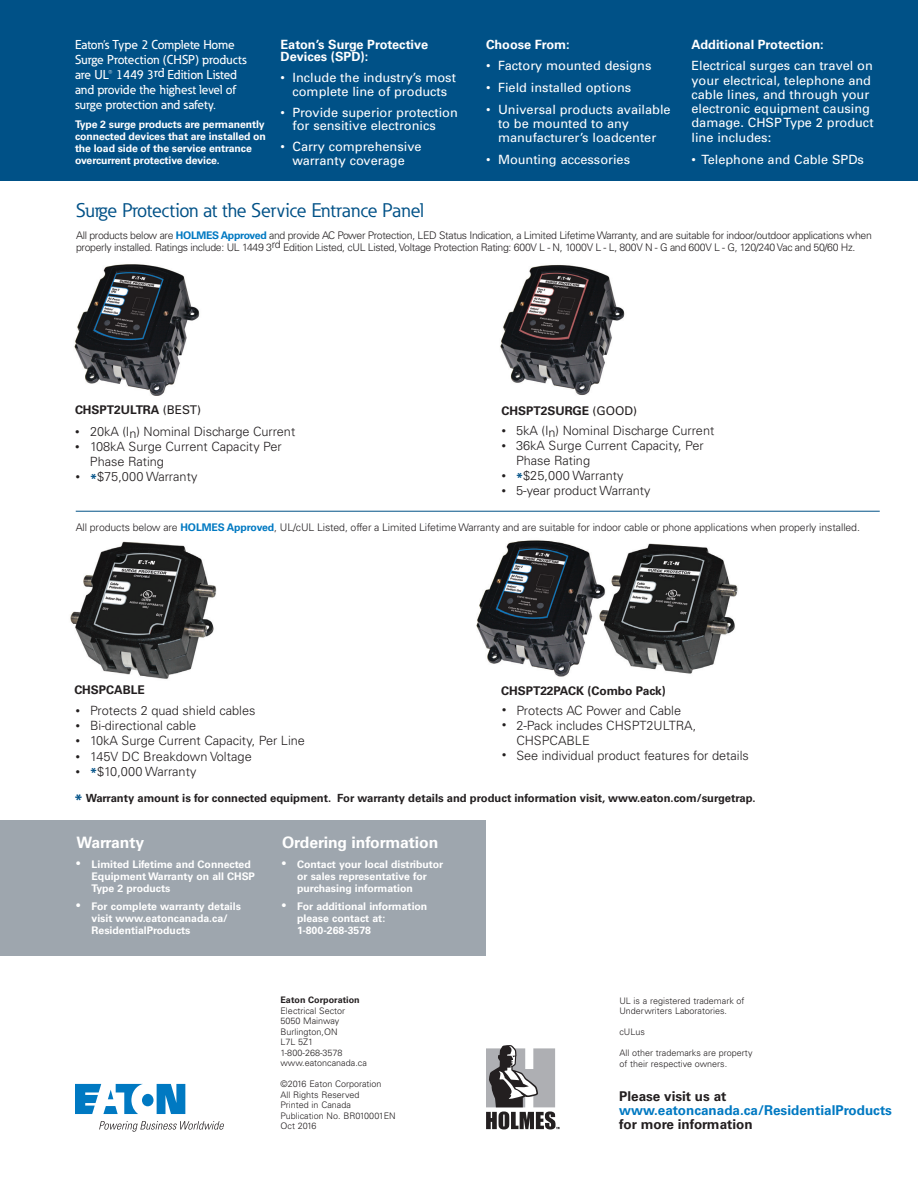
<style>
.page{position:relative;width:918px;height:1188px;background:#fff}
.page>*{position:absolute;margin:0;border:0;box-sizing:border-box;transform-origin:0 0}
.t1{font:19.5px "Eaton";color:#005187}
.Body_Copy{font:700 15.75px "Univers LT Std";letter-spacing:-.005em;color:#fff}
._02_Body_Head__8_5_p{font:700 13.5px/14.2px "Univers";color:#0079c2}
._02_Body__8_5_pt__La{font:12.75px/14.2px "Univers";color:#fff}
.Bullet_List{font:300 12.75px/15px "Univers";color:#231f20}
._01_Overview__11_pt{font:500 12.75px/15px "Eaton";color:#fff}
._02_Body_Head__8_5_p-2{font:700 12.75px/12.8px "Univers";color:#fff}
.New_Bullet_List{font:300 12.75px/15px "Univers";color:#231f20}
.t2{font:700 12px "Univers";color:#231f20}
.Bullet_List-2{font:700 11.25px "Univers";color:#231f20}
.Body_Copy-2{font:300 10.5px/12px "Univers";letter-spacing:-.03em;color:#231f20}
.Bullet_Point_Copy{font:700 10.5px/12px "Univers";letter-spacing:-.005em;color:#fff}
.Body_Copy-3{font:300 10.5px "Univers";letter-spacing:-.01em;color:#231f20}
._02_Body_Head__8_5_p-3{font:700 10.5px/12px "Univers";letter-spacing:-.01em;color:#fff}
._09_Backpage_Body{font:300 9px "Univers";color:#231f20}
.Backpage_Copyright_a{font:300 9px/10.5px "Univers";color:#231f20}
._09_Backpage_Body-2{font:700 9px "Univers";color:#231f20}
.s1{font-weight:700;color:#0079c2}
.s2{font-weight:400}
.s3{font-stretch:condensed;font-size:9px}
.s4{font-weight:700;color:#005187}
.s5{font-size:9px}
.s6{font-size:15px;color:#005187}
.s7{color:#231f20}
</style>
<div class="page">
<img style="left:74px;top:264px;width:126px;height:132px">
<img style="left:500px;top:265px;width:125px;height:131px">
<img style="left:70px;top:541px;width:147px;height:138px">
<img style="left:437px;top:510px;width:443px;height:167px">
<div style="left:0;top:820px;width:486px;height:136px;background:#9ea6ae"></div>
<div style="left:0;top:0;width:918px;height:180px;background:#005187"></div>
<hr style="left:76px;top:511px;width:804px;height:1px;background:#005187">
<svg style="left:75px;top:1084px;width:110px;height:30px"></svg>
<svg style="left:99px;top:1121px;width:125px;height:11px"></svg>
<svg style="left:486px;top:1045px;width:73px;height:84px"></svg>
<p class="_01_Overview__11_pt" style="left:75px;top:37px;width:173px">Eaton’s Type 2 Complete Home<br>Surge Protection (CHSP) products are UL® 1449 3rd Edition Listed and provide the highest level of surge protection and safety.</p>
<p class="_02_Body_Head__8_5_p-3" style="left:75px;top:118px;width:192px">Type 2 surge products are permanently connected devices that are installed on the load side of the service entrance overcurrent protective device.</p>
<p class="_02_Body_Head__8_5_p-2" style="left:280px;top:38px;width:149px">Eaton’s Surge Protective<br>Devices (SPD):</p>
<p class="_02_Body__8_5_pt__La" style="left:280px;top:71px;width:177px;line-height:13.5px;text-align:center">• Include the industry’s most complete line of products</p>
<p class="_02_Body__8_5_pt__La" style="left:292px;top:105px;width:167px;line-height:13.5px;text-indent:-12px">• Provide superior protection for sensitive electronics</p>
<p class="_02_Body__8_5_pt__La" style="left:280px;top:140px;width:143px;line-height:13.5px;text-align:center">• Carry comprehensive warranty coverage</p>
<p class="t1" style="left:76px;top:199px;width:349px">Surge Protection at the Service Entrance Panel</p>
<p class="_02_Body_Head__8_5_p-2" style="left:486px;top:38px;width:85px">Choose From:</p>
<p class="_02_Body__8_5_pt__La" style="left:486px;top:58px;width:167px">• Factory mounted designs</p>
<p class="_02_Body__8_5_pt__La" style="left:486px;top:80px;width:147px">• Field installed options</p>
<p class="_02_Body__8_5_pt__La" style="left:498px;top:102px;width:174px;text-indent:-12px">• Universal products available to be mounted to any manufacturer’s loadcenter</p>
<p class="_02_Body__8_5_pt__La" style="left:486px;top:152px;width:146px">• Mounting accessories</p>
<p class="_02_Body_Head__8_5_p-2" style="left:692px;top:38px;width:134px">Additional Protection:</p>
<p class="_02_Body__8_5_pt__La" style="left:692px;top:58px;width:184px">Electrical surges can travel on your electrical, telephone and cable lines, and through your electronic equipment causing damage. CHSP Type 2 product line includes:</p>
<p class="_02_Body__8_5_pt__La" style="left:692px;top:152px;width:174px">• Telephone and Cable SPDs</p>
<p class="Body_Copy-2" style="left:76px;top:230px;width:797px">All products below are <span class="s1">HOLMES Approved</span> and provide AC Power Protection, LED Status Indication, a Limited Lifetime Warranty, and are suitable for indoor/outdoor applications when properly installed. Ratings include: UL 1449 3rd Edition Listed, cUL Listed, Voltage Protection Rating: 600V L - N, 1000V L - L, 800V N - G and 600V L - G, 120/240 Vac and 50/60 Hz.</p>
<p class="t2" style="left:75px;top:403px;width:128px">CHSPT2ULTRA <span class="s2">(BEST)</span></p>
<p class="t2" style="left:502px;top:403px;width:137px">CHSPT2SURGE <span class="s2">(GOOD)</span></p>
<p class="Bullet_List" style="left:501px;top:423px;width:215px"><span class="s3">•</span> 5kA (In) Nominal Discharge Current</p>
<p class="Bullet_List" style="left:516px;top:438px;width:189px;text-indent:-15px"><span class="s3">•</span> 36kA Surge Current Capacity, Per<br>Phase Rating</p>
<p class="Bullet_List" style="left:501px;top:468px;width:124px"><span class="s3">•</span> <span class="s4">*</span>$25,000 Warranty</p>
<p class="Bullet_List" style="left:501px;top:483px;width:151px"><span class="s3">•</span> 5-year product Warranty</p>
<p class="Bullet_List" style="left:75px;top:424px;width:222px"><span class="s5">•</span> 20kA (In) Nominal Discharge Current</p>
<p class="New_Bullet_List" style="left:90px;top:439px;width:193px;text-indent:-15px"><span class="s5">•</span> 108kA Surge Current Capacity Per<br>Phase Rating</p>
<p class="Bullet_List" style="left:75px;top:469px;width:124px"><span class="s3">•</span> <span class="s4">*</span>$75,000 Warranty</p>
<p class="Body_Copy-3" style="left:76px;top:521px;width:786px">All products below are <span class="s1">HOLMES Approved</span>, UL/cUL Listed, offer a Limited Lifetime Warranty and are suitable for indoor cable or phone applications when properly installed.</p>
<p class="t2" style="left:74px;top:683px;width:72px">CHSPCABLE</p>
<p class="t2" style="left:501px;top:683px;width:166px">CHSPT22PACK (Combo Pack)</p>
<p class="Bullet_List" style="left:75px;top:703px;width:182px"><span class="s3">•</span> Protects 2 quad shield cables</p>
<p class="Bullet_List" style="left:75px;top:718px;width:123px"><span class="s3">•</span> Bi-directional cable</p>
<p class="Bullet_List" style="left:75px;top:733px;width:232px"><span class="s3">•</span> 10kA Surge Current Capacity, Per Line</p>
<p class="Bullet_List" style="left:75px;top:749px;width:178px"><span class="s3">•</span> 145V DC Breakdown Voltage</p>
<p class="Bullet_List" style="left:75px;top:764px;width:123px"><span class="s3">•</span> <span class="s4">*</span>$10,000 Warranty</p>
<p class="Bullet_List" style="left:501px;top:703px;width:181px"><span class="s3">•</span> Protects AC Power and Cable</p>
<p class="Bullet_List" style="left:516px;top:718px;width:181px;text-indent:-15px"><span class="s3">•</span> 2-Pack includes CHSPT2ULTRA,<br>CHSPCABLE</p>
<p class="Bullet_List" style="left:501px;top:748px;width:249px"><span class="s3">•</span> See individual product features for details</p>
<p class="Bullet_List-2" style="left:74px;top:792px;width:683px"><span class="s6">*</span> Warranty amount is for connected equipment. For warranty details and product information visit, www.eaton.com/surgetrap.</p>
<p class="Body_Copy" style="left:76px;top:833px;width:69px">Warranty</p>
<p class="Body_Copy" style="left:282px;top:833px;width:158px">Ordering information</p>
<p class="Bullet_Point_Copy" style="left:92px;top:858px;width:165px;text-indent:-15px">• Limited Lifetime and Connected<br>Equipment Warranty on all CHSP<br>Type 2 products</p>
<p class="Bullet_Point_Copy" style="left:92px;top:900px;width:151px;text-indent:-15px">• For complete warranty details visit www.eatoncanada.ca/<br>ResidentialProducts</p>
<p class="Bullet_Point_Copy" style="left:297px;top:858px;width:148px;text-indent:-15px">• Contact your local distributor or sales representative for purchasing information</p>
<p class="Bullet_Point_Copy" style="left:297px;top:900px;width:132px;text-indent:-15px">• For additional information please contact at:<br>1-800-268-3578</p>
<p class="_09_Backpage_Body-2" style="left:280px;top:995px;width:81px">Eaton Corporation</p>
<p class="_09_Backpage_Body" style="left:280px;top:1005px;width:66px">Electrical Sector</p>
<p class="_09_Backpage_Body" style="left:280px;top:1016px;width:60px">5050 Mainway</p>
<p class="_09_Backpage_Body" style="left:280px;top:1026px;width:59px">Burlington,ON</p>
<p class="_09_Backpage_Body" style="left:280px;top:1037px;width:34px">L7L 5Z1</p>
<p class="_09_Backpage_Body" style="left:280px;top:1047px;width:64px">1-800-268-3578</p>
<p class="_09_Backpage_Body" style="left:280px;top:1058px;width:88px">www.eatoncanada.ca</p>
<p class="_09_Backpage_Body" style="left:280px;top:1079px;width:103px">©2016 Eaton Corporation</p>
<p class="_09_Backpage_Body" style="left:280px;top:1089px;width:81px">All Rights Reserved</p>
<p class="_09_Backpage_Body" style="left:280px;top:1100px;width:72px">Printed in Canada</p>
<p class="_09_Backpage_Body" style="left:280px;top:1110px;width:117px">Publication No. BR010001EN</p>
<p class="_09_Backpage_Body" style="left:280px;top:1121px;width:38px">Oct 2016</p>
<p class="Backpage_Copyright_a" style="left:619px;top:995px;width:127px">UL is a registered trademark of<br>Underwriters Laboratories.</p>
<p class="Backpage_Copyright_a" style="left:619px;top:1027px;width:27px">cULus</p>
<p class="Backpage_Copyright_a" style="left:619px;top:1048px;width:135px">All other trademarks are property of their respective owners.</p>
<p class="_02_Body_Head__8_5_p" style="left:619px;top:1089px;width:274px"><span class="s7">Please visit us at </span>www.eatoncanada.ca/ResidentialProducts <span class="s7">for more information</span></p>
</div>
